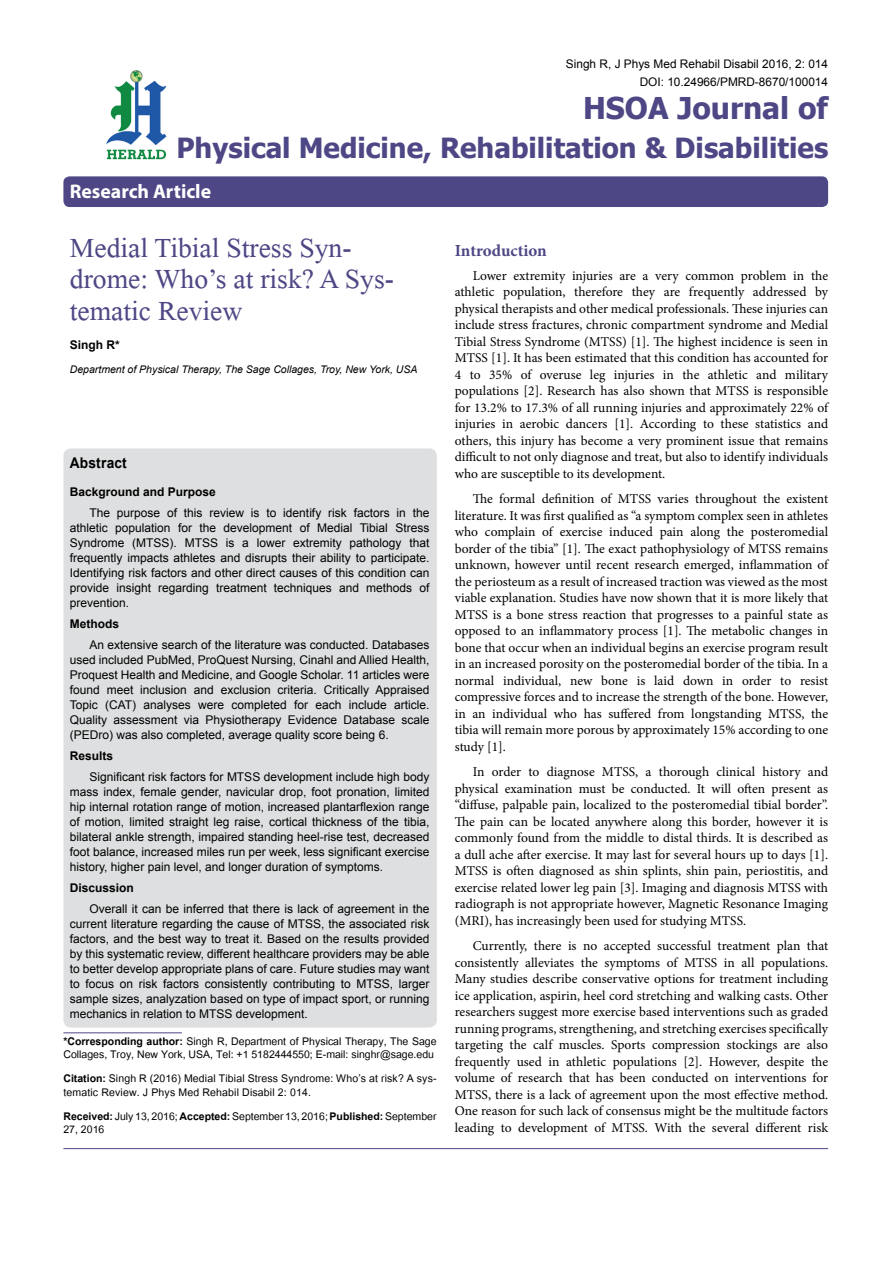
<style>
.page{position:relative;width:893px;height:1263px;background:#fff}
.page>*{position:absolute;margin:0;border:0;box-sizing:border-box;transform-origin:0 0}
.t1{font:41.25px/31.5px "Microsoft Himalaya";color:#4d4785}
.t2{font:700 30px "Tahoma";color:#4d4785}
.t3{font:700 27.75px "Tahoma";color:#4d4785}
.t4{font:700 19.8px "Myriad Hebrew";color:#fff}
.t5{font:700 16.95px "Minion Pro";letter-spacing:-.005em;color:#4d4785}
.t6{font:700 14.85px "Arial";letter-spacing:.015em;color:#000;scale:.93 1}
.t7{font:14.7px/13.5px "Utsaah";color:#000}
.t8{font:13.5px/16.5px "Minion Pro";letter-spacing:-.005em;color:#000;text-align:justify}
.t9{font:12px/15px "Arial";color:#000;text-align:justify}
.t10{font:700 12px "Arial";color:#000}
.t11{font:11.85px/18px "Arial";color:#000;text-align:right}
.t12{font:italic 10.5px "Arial";color:#000}
.s1{font-weight:700}
</style>
<div class="page">
<div style="left:63px;top:176px;width:765px;height:31px;background:#4d4785;border-radius:6px"></div>
<hr style="left:63px;top:1032px;width:119px;height:1px;background:#4d4785">
<img style="left:106px;top:70px;width:61px;height:90px">
<hr style="left:63px;top:1148px;width:765px;height:1px;background:#4d4785">
<div style="left:63px;top:448px;width:374px;height:579px;background:#dedfe0;border-radius:8px"></div>
<p class="t11" style="left:566px;top:55px;width:264px">Singh R, J Phys Med Rehabil Disabil 2016, 2: 014<br>DOI: 10.24966/PMRD-8670/100014</p>
<h2 class="t2" style="left:583px;top:87px;width:247px">HSOA Journal of</h2>
<h3 class="t3" style="left:176px;top:128px;width:653px">Physical Medicine, Rehabilitation &amp; Disabilities</h3>
<h3 class="t4" style="left:70px;top:180px;width:143px">Research Article</h3>
<h1 class="t1" style="left:70px;top:227px;width:326px">Medial Tibial Stress Syn&shy;drome: Who’s at risk? A Sys&shy;tematic Review</h1>
<p class="t10" style="left:70px;top:337px;width:52px">Singh R*</p>
<p class="t12" style="left:70px;top:362px;width:349px">Department of Physical Therapy, The Sage Collages, Troy, New York, USA</p>
<p class="t6" style="left:70px;top:452px;width:63px">Abstract</p>
<p class="t10" style="left:70px;top:484px;width:148px">Background and Purpose</p>
<p class="t9" style="left:70px;top:505px;width:361px;text-indent:20px">The purpose of this review is to identify risk factors in the athletic population for the development of Medial Tibial Stress Syndrome (MTSS). MTSS is a lower extremity pathology that frequently impacts athletes and disrupts their ability to participate.<br>Identifying risk factors and other direct causes of this condition can provide insight regarding treatment techniques and methods of prevention.</p>
<p class="t10" style="left:70px;top:616px;width:51px">Methods</p>
<p class="t9" style="left:70px;top:637px;width:361px;text-indent:20px">An extensive search of the literature was conducted. Databases used included PubMed, ProQuest Nursing, Cinahl and Allied Health, Proquest Health and Medicine, and Google Scholar. 11 articles were found meet inclusion and exclusion criteria. Critically Appraised Topic (CAT) analyses were completed for each include article.<br>Quality assessment via Physiotherapy Evidence Database scale (PEDro) was also completed, average quality score being 6.</p>
<p class="t10" style="left:70px;top:748px;width:45px">Results</p>
<p class="t9" style="left:70px;top:769px;width:361px;text-indent:20px">Significant risk factors for MTSS development include high body mass index, female gender, navicular drop, foot pronation, limited hip internal rotation range of motion, increased plantarflexion range of motion, limited straight leg raise, cortical thickness of the tibia, bilateral ankle strength, impaired standing heel-rise test, decreased foot balance, increased miles run per week, less significant exercise history, higher pain level, and longer duration of symptoms.</p>
<p class="t10" style="left:70px;top:880px;width:66px">Discussion</p>
<p class="t9" style="left:70px;top:901px;width:361px;text-indent:20px">Overall it can be inferred that there is lack of agreement in the current literature regarding the cause of MTSS, the associated risk factors, and the best way to treat it. Based on the results provided by this systematic review, different healthcare providers may be able to better develop appropriate plans of care. Future studies may want to focus on risk factors consistently contributing to MTSS, larger sample sizes, analyzation based on type of impact sport, or running mechanics in relation to MTSS development.</p>
<p class="t7" style="left:63px;top:1035px;width:375px"><span class="s1">*Corresponding author:</span> Singh R, Department of Physical Therapy, The Sage<br>Collages, Troy, New York, USA, Tel: +1 5182444550; E-mail: singhr@sage.edu</p>
<p class="t7" style="left:63px;top:1073px;width:375px"><span class="s1">Citation:</span> Singh R (2016) Medial Tibial Stress Syndrome: Who’s at risk? A sys&shy;tematic Review. J Phys Med Rehabil Disabil 2: 014.</p>
<p class="t7" style="left:63px;top:1110px;width:375px"><span class="s1">Received:</span> July 13, 2016; <span class="s1">Accepted:</span> September 13, 2016; <span class="s1">Published:</span> September<br>27, 2016</p>
<p class="t5" style="left:455px;top:238px;width:94px">Introduction</p>
<p class="t8" style="left:455px;top:267px;width:375px;text-indent:18px">Lower extremity injuries are a very common problem in the athletic population, therefore they are frequently addressed by physical therapists and other medical professionals. These injuries can include stress fractures, chronic compartment syndrome and Medial Tibial Stress Syndrome (MTSS) [1]. The highest incidence is seen in MTSS [1]. It has been estimated that this condition has accounted for 4 to 35% of overuse leg injuries in the athletic and military populations [2]. Research has also shown that MTSS is responsible for 13.2% to 17.3% of all running injuries and approximately 22% of injuries in aerobic dancers [1]. According to these statistics and others, this injury has become a very prominent issue that remains difficult to not only diagnose and treat, but also to identify individuals who are susceptible to its development.</p>
<p class="t8" style="left:455px;top:491px;width:375px;text-indent:18px">The formal definition of MTSS varies throughout the existent literature. It was first qualified as “a symptom complex seen in athletes who complain of exercise induced pain along the posteromedial border of the tibia” [1]. The exact pathophysiology of MTSS remains unknown, however until recent research emerged, inflammation of the periosteum as a result of increased traction was viewed as the most viable explanation. Studies have now shown that it is more likely that MTSS is a bone stress reaction that progresses to a painful state as opposed to an inflammatory process [1]. The metabolic changes in bone that occur when an individual begins an exercise program result in an increased porosity on the posteromedial border of the tibia. In a normal individual, new bone is laid down in order to resist compressive forces and to increase the strength of the bone. However, in an individual who has suffered from longstanding MTSS, the tibia will remain more porous by approximately 15% according to one study [1].</p>
<p class="t8" style="left:455px;top:764px;width:375px;text-indent:18px">In order to diagnose MTSS, a thorough clinical history and physical examination must be conducted. It will often present as “diffuse, palpable pain, localized to the posteromedial tibial border”.<br>The pain can be located anywhere along this border, however it is commonly found from the middle to distal thirds. It is described as a dull ache after exercise. It may last for several hours up to days [1].<br>MTSS is often diagnosed as shin splints, shin pain, periostitis, and exercise related lower leg pain [3]. Imaging and diagnosis MTSS with radiograph is not appropriate however, Magnetic Resonance Imaging (MRI), has increasingly been used for studying MTSS.</p>
<p class="t8" style="left:455px;top:938px;width:375px;text-indent:18px">Currently, there is no accepted successful treatment plan that consistently alleviates the symptoms of MTSS in all populations.<br>Many studies describe conservative options for treatment including ice application, aspirin, heel cord stretching and walking casts. Other researchers suggest more exercise based interventions such as graded running programs, strengthening, and stretching exercises specifically targeting the calf muscles. Sports compression stockings are also frequently used in athletic populations [2]. However, despite the volume of research that has been conducted on interventions for MTSS, there is a lack of agreement upon the most effective method.<br>One reason for such lack of consensus might be the multitude factors leading to development of MTSS. With the several different risk</p>
</div>
